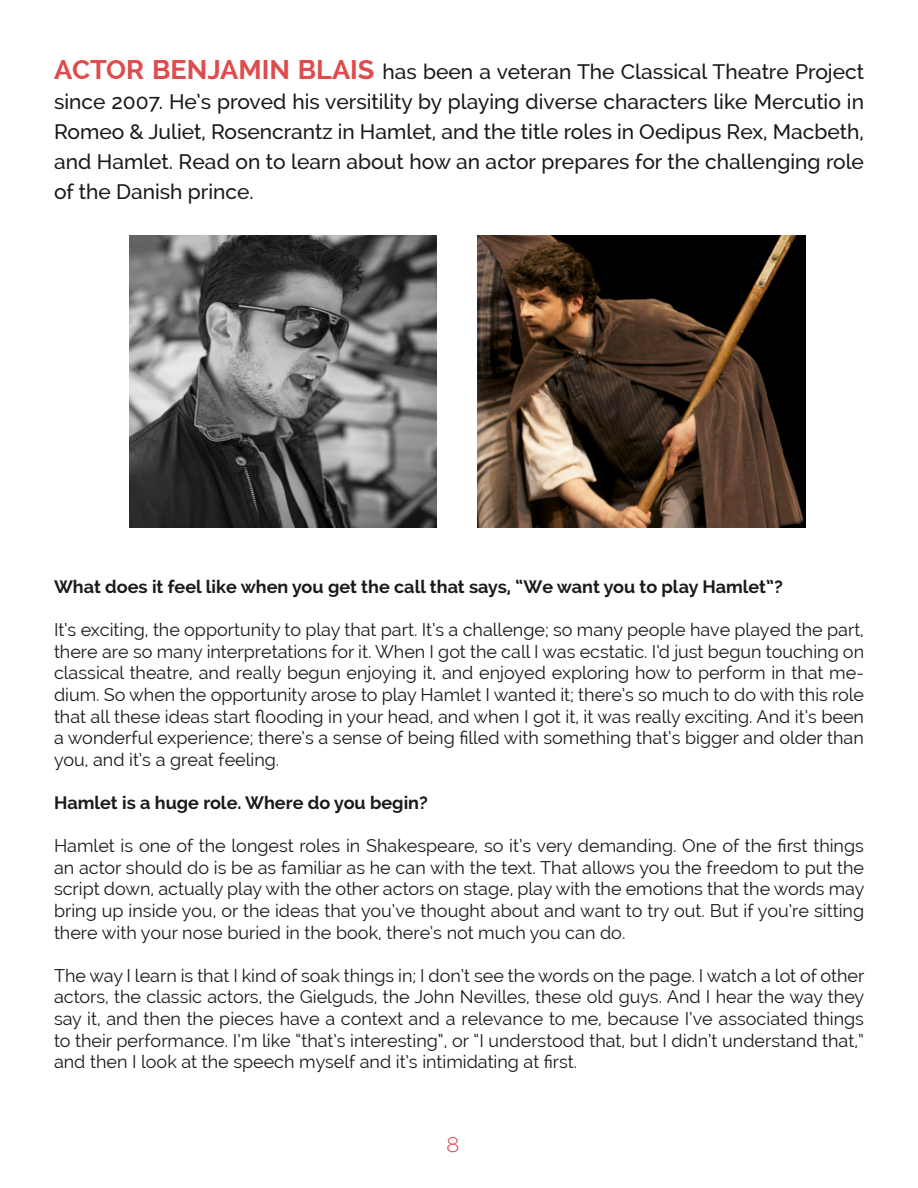
<style>
.page{position:relative;width:918px;height:1188px;background:#fff}
.page>*{position:absolute;margin:0;border:0;box-sizing:border-box;transform-origin:0 0}
.t1{font:500 21px/30px "Raleway";color:#1a1a1a;text-align:justify}
.t2{font:21px "Novecentowide";color:#de4c4d}
.t3{font:18px/21.6px "Raleway";color:#1a1a1a;text-align:justify}
.t4{font:700 18px "Raleway";color:#1a1a1a}
.s1{font-weight:700;font-size:27px;color:#de4c4d}
</style>
<div class="page">
<img style="left:130px;top:236px;width:306px;height:291px">
<img style="left:477px;top:236px;width:329px;height:291px">
<p class="t1" style="left:54px;top:57px;width:812px"><span class="s1">ACTOR BENJAMIN BLAIS</span> has been a veteran The Classical Theatre Project since 2007. He’s proved his versitility by playing diverse characters like Mercutio in Romeo &amp; Juliet, Rosencrantz in Hamlet, and the title roles in Oedipus Rex, Macbeth, and Hamlet. Read on to learn about how an actor prepares for the challenging role of the Danish prince.</p>
<p class="t4" style="left:54px;top:576px;width:730px">What does it feel like when you get the call that says, “We want you to play Hamlet”?</p>
<p class="t3" style="left:54px;top:619px;width:812px">It’s exciting, the opportunity to play that part. It’s a challenge; so many people have played the part, there are so many interpretations for it. When I got the call I was ecstatic. I’d just begun touching on classical theatre, and really begun enjoying it, and enjoyed exploring how to perform in that me&shy;dium. So when the opportunity arose to play Hamlet I wanted it; there’s so much to do with this role that all these ideas start flooding in your head, and when I got it, it was really exciting. And it’s been a wonderful experience; there’s a sense of being filled with something that’s bigger and older than you, and it’s a great feeling.</p>
<p class="t4" style="left:54px;top:792px;width:375px">Hamlet is a huge role. Where do you begin?</p>
<p class="t3" style="left:54px;top:835px;width:812px">Hamlet is one of the longest roles in Shakespeare, so it’s very demanding. One of the first things an actor should do is be as familiar as he can with the text. That allows you the freedom to put the script down, actually play with the other actors on stage, play with the emotions that the words may bring up inside you, or the ideas that you’ve thought about and want to try out. But if you’re sitting there with your nose buried in the book, there’s not much you can do.</p>
<p class="t3" style="left:54px;top:965px;width:812px">The way I learn is that I kind of soak things in; I don’t see the words on the page. I watch a lot of other actors, the classic actors, the Gielguds, the John Nevilles, these old guys. And I hear the way they say it, and then the pieces have a context and a relevance to me, because I’ve associated things to their performance. I’m like “that’s interesting”, or “I understood that, but I didn’t understand that,” and then I look at the speech myself and it’s intimidating at first.</p>
<p class="t2" style="left:447px;top:1132px;width:14px">8</p>
</div>
